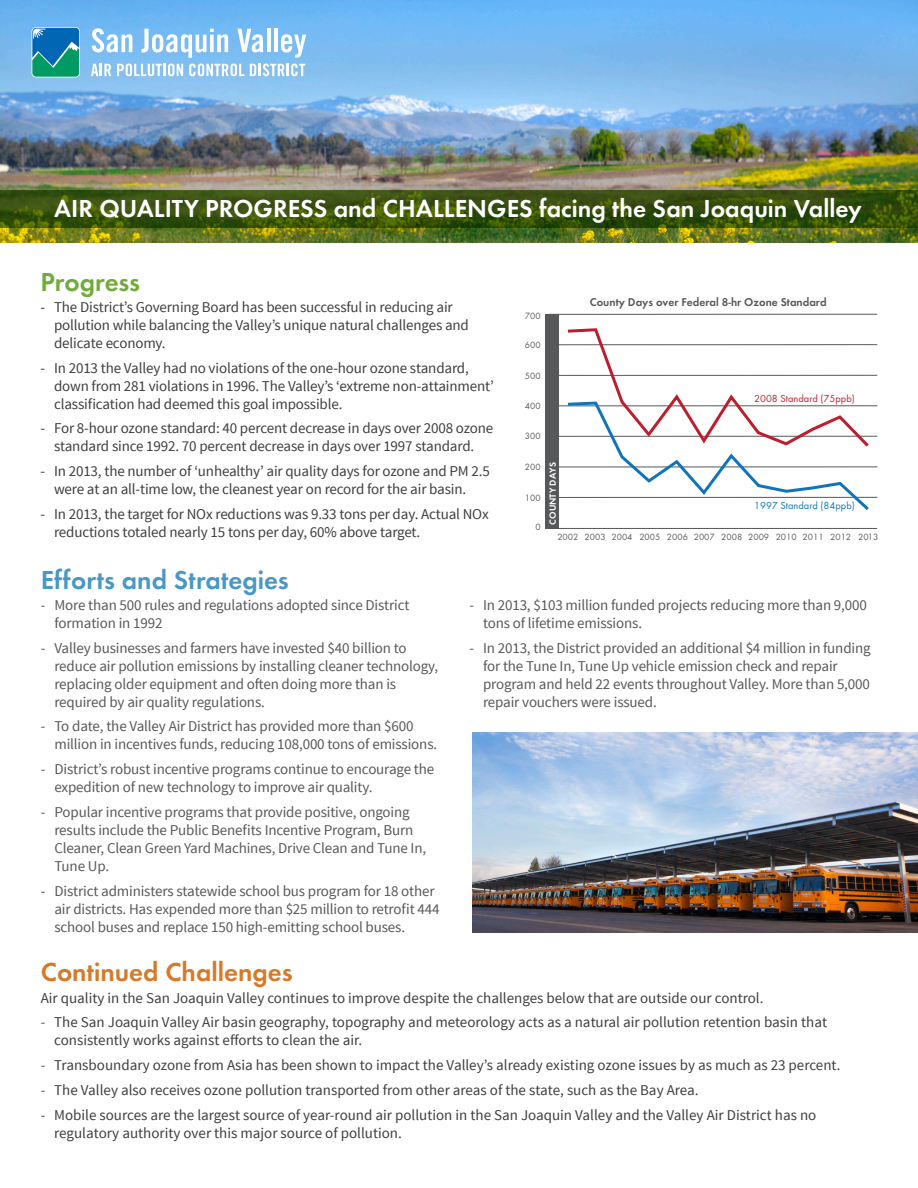
<style>
.page{position:relative;width:918px;height:1188px;background:#fff}
.page>*{position:absolute;margin:0;border:0;box-sizing:border-box;transform-origin:0 0}
.t1{font:600 27px "Futura Round";color:#4797c7}
.t2{font:600 27px "Futura Round";color:#d67929}
.t3{font:600 27px "Futura Round";letter-spacing:-.005em;color:#71ab3c}
.t4{font:600 25.5px "Futura Round";color:#fff}
.t5{font:15px/18px "Source Sans Pro";letter-spacing:-.01em;color:#3e3e3f}
.t6{font:15px/18px "Source Sans Pro";letter-spacing:-.01em;color:#57585a}
.t7{font:600 11.85px "Futura Round";color:#57585a}
.t8{font:10.65px "Futura Round";color:#be1d2c}
.t9{font:10.65px "Futura Round";color:#1074bc}
.t10{font:9.45px "Futura Round";color:#57585a}
.t11{font:600 9.3px "Futura Round";color:#fff}
.s1{color:#57585a}
</style>
<div class="page">
<img style="left:0;top:0;width:918px;height:243px">
<svg style="left:0;top:190px;width:918px;height:37px;background:#39520c"></svg>
<svg style="left:92px;top:28px;width:40px;height:24px"></svg>
<svg style="left:142px;top:29px;width:86px;height:29px"></svg>
<svg style="left:237px;top:29px;width:26px;height:23px"></svg>
<hr style="left:267px;top:29px;width:3px;height:23px;background:#fff">
<hr style="left:274px;top:29px;width:4px;height:23px;background:#fff">
<svg style="left:281px;top:34px;width:25px;height:24px"></svg>
<svg style="left:91px;top:64px;width:20px;height:12px"></svg>
<svg style="left:117px;top:64px;width:66px;height:12px"></svg>
<svg style="left:189px;top:64px;width:116px;height:12px"></svg>
<svg style="left:32px;top:27px;width:48px;height:50px"></svg>
<svg style="left:32px;top:28px;width:47px;height:49px;background:#18899a"></svg>
<img style="left:472px;top:732px;width:446px;height:201px">
<hr style="left:549px;top:528px;width:328px;height:1px;background:#57585a">
<hr style="left:549px;top:314px;width:328px;height:1px;background:#57585a">
<hr style="left:559px;top:405px;width:318px;height:1px;background:#57585a">
<hr style="left:559px;top:375px;width:318px;height:1px;background:#57585a">
<hr style="left:559px;top:344px;width:318px;height:1px;background:#57585a">
<hr style="left:559px;top:467px;width:318px;height:1px;background:#57585a">
<hr style="left:559px;top:497px;width:318px;height:1px;background:#57585a">
<hr style="left:559px;top:436px;width:318px;height:1px;background:#57585a">
<div style="left:545px;top:314px;width:14px;height:215px;background:#57585a"></div>
<svg style="left:565px;top:328px;width:307px;height:182px"></svg>
<p class="t4" style="left:54px;top:189px;width:809px">AIR QUALITY PROGRESS and CHALLENGES facing the San Joaquin Valley</p>
<p class="t3" style="left:40px;top:262px;width:101px">Progress</p>
<p class="t5" style="left:54px;top:298px;width:416px;text-indent:-14px">- The District’s Governing Board has been successful in reducing air pollution while balancing the Valley’s unique natural challenges and delicate economy.</p>
<p class="t5" style="left:54px;top:359px;width:441px;text-indent:-14px">- In 2013 the Valley had no violations of the one-hour ozone standard, down from 281 violations in 1996. The Valley’s ‘extreme non-attainment’ classification had deemed this goal impossible.</p>
<p class="t5" style="left:40px;top:420px;width:454px;text-align:center">- For 8-hour ozone standard: 40 percent decrease in days over 2008 ozone standard since 1992. 70 percent decrease in days over 1997 standard.</p>
<p class="t5" style="left:54px;top:462px;width:437px;text-indent:-14px">- In 2013, the number of ‘unhealthy’ air quality days for ozone and PM 2.5 were at an all-time low, the cleanest year on record for the air basin.</p>
<p class="t5" style="left:54px;top:505px;width:436px;text-indent:-14px">- In 2013, the target for NOx reductions was 9.33 tons per day. Actual NOx reductions totaled nearly 15 tons per day, 60% above target.</p>
<p class="t1" style="left:41px;top:560px;width:249px">Efforts and Strategies</p>
<p class="t10" style="left:525px;top:309px;width:17px">700</p>
<p class="t10" style="left:525px;top:338px;width:17px">600</p>
<p class="t7" style="left:590px;top:293px;width:238px">County Days over Federal 8-hr Ozone Standard</p>
<p class="t10" style="left:525px;top:369px;width:17px">500</p>
<p class="t10" style="left:525px;top:399px;width:17px">400</p>
<p class="t10" style="left:525px;top:429px;width:17px">300</p>
<p class="t8" style="left:754px;top:391px;width:102px">2008 Standard (75ppb)</p>
<p class="t10" style="left:525px;top:460px;width:17px">200</p>
<p class="t10" style="left:525px;top:491px;width:17px">100</p>
<p class="t10" style="left:535px;top:520px;width:7px">0</p>
<p class="t11" style="left:546px;top:525px;width:64px;rotate:-90deg">COUNTY DAYS</p>
<p class="t9" style="left:754px;top:498px;width:102px">1997 Standard (84ppb)</p>
<p class="t10" style="left:557px;top:530px;width:322px">2002 2003 2004 2005 2006 2007 2008 2009 2010 2011 2012 2013</p>
<p class="t6" style="left:54px;top:596px;width:357px;text-indent:-13px">- More than 500 rules and regulations adopted since District formation in 1992</p>
<p class="t6" style="left:54px;top:639px;width:385px;text-indent:-13px">- Valley businesses and farmers have invested $40 billion to reduce air pollution emissions by installing cleaner technology, replacing older equipment and often doing more than is required by air quality regulations.</p>
<p class="t6" style="left:54px;top:718px;width:384px;text-indent:-13px">- To date, the Valley Air District has provided more than $600 million in incentives funds, reducing 108,000 tons of emissions.</p>
<p class="t6" style="left:54px;top:760px;width:381px;text-indent:-13px">- District’s robust incentive programs continue to encourage the expedition of new technology to improve air quality.</p>
<p class="t6" style="left:54px;top:803px;width:373px;text-indent:-13px">- Popular incentive programs that provide positive, ongoing results include the Public Benefits Incentive Program, Burn Cleaner, Clean Green Yard Machines, Drive Clean and Tune In, Tune Up.</p>
<p class="t6" style="left:54px;top:882px;width:387px;text-indent:-13px">- District administers statewide school bus program for 18 other air districts. Has expended more than $25 million to retrofit 444 school buses and replace 150 high-emitting school buses.</p>
<p class="t2" style="left:41px;top:952px;width:253px">Continued Challenges</p>
<p class="t6" style="left:483px;top:596px;width:385px;text-indent:-14px">- In 2013, $103 million funded projects reducing more than 9,000 tons of lifetime emissions.</p>
<p class="t6" style="left:483px;top:639px;width:389px;text-indent:-14px">- In 2013, the District provided an additional $4 million in funding for the Tune In, Tune Up vehicle emission check and repair program and held 22 events throughout Valley. More than 5,000 repair vouchers were issued.</p>
<p class="t5" style="left:41px;top:989px;width:724px">Air quality in the San Joaquin Valley continues to improve despite the challenges below that are outside our control.</p>
<p class="t5" style="left:54px;top:1014px;width:774px;text-indent:-14px"><span class="s1">-</span> The San Joaquin Valley Air basin geography, topography and meteorology acts as a natural air pollution retention basin that consistently works against efforts to clean the air.</p>
<p class="t5" style="left:41px;top:1056px;width:801px"><span class="s1">-</span> Transboundary ozone from Asia has been shown to impact the Valley’s already existing ozone issues by as much as 23 percent.</p>
<p class="t5" style="left:41px;top:1081px;width:659px"><span class="s1">-</span> The Valley also receives ozone pollution transported from other areas of the state, such as the Bay Area.</p>
<p class="t5" style="left:54px;top:1106px;width:764px;text-indent:-14px"><span class="s1">-</span> Mobile sources are the largest source of year-round air pollution in the San Joaquin Valley and the Valley Air District has no regulatory authority over this major source of pollution.</p>
</div>
